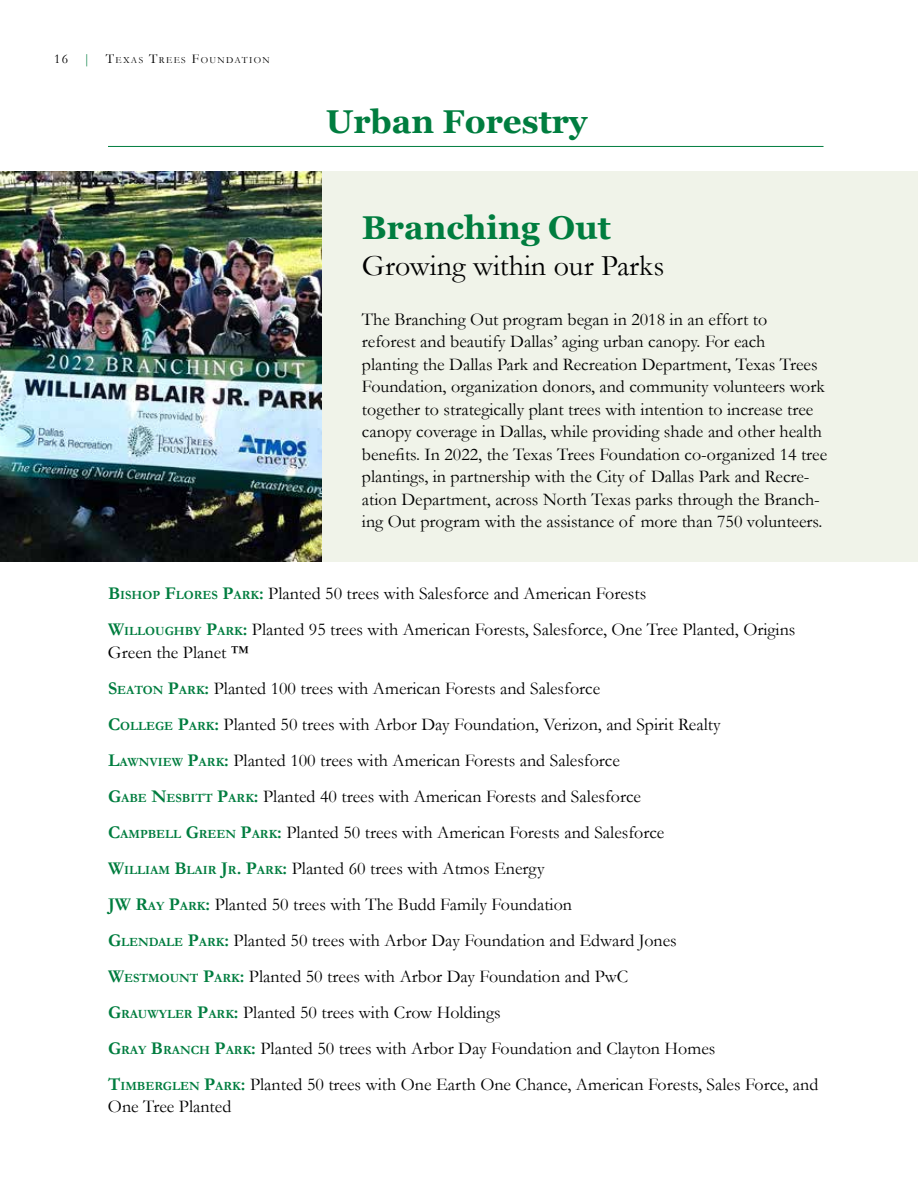
<style>
.page{position:relative;width:918px;height:1188px;background:#fff}
.page>*{position:absolute;margin:0;border:0;box-sizing:border-box;transform-origin:0 0}
.t1{font:700 33px "Georgia";color:#007d3f}
.t2{font:30px "Garamond";color:#000}
.t3{font:18px/36px "Garamond";color:#000}
.t4{font:9.45px "Garamond";letter-spacing:.145em;color:#000}
.s1{font-size:13.5px}
.s2{font-size:13.5px;color:#007d3f}
.s3{font-weight:700;color:#007d3f}
.s4{font-weight:700;font-size:12.6px;color:#007d3f}
</style>
<div class="page">
<div style="left:0;top:171px;width:918px;height:391px;background:#f0f3e9"></div>
<hr style="left:108px;top:146px;width:716px;height:1px;background:#007d3f">
<img style="left:0;top:171px;width:321px;height:391px">
<p class="t4" style="left:54px;top:54px;width:217px"><span class="s1">16</span> <span class="s2">|</span> <span class="s1">T</span>EXAS <span class="s1">T</span>REES <span class="s1">F</span>OUNDATION</p>
<h1 class="t1" style="left:326px;top:100px;width:263px">Urban Forestry</h1>
<h1 class="t1" style="left:362px;top:207px;width:250px">Branching Out</h1>
<h2 class="t2" style="left:362px;top:246px;width:304px">Growing within our Parks</h2>
<p class="t3" style="left:362px;top:307px;width:467px;line-height:22.5px">The Branching Out program began in 2018 in an effort to<br>reforest and beautify Dallas’ aging urban canopy. For each<br>planting the Dallas Park and Recreation Department, Texas Trees Foundation, organization donors, and community volunteers work together to strategically plant trees with intention to increase tree canopy coverage in Dallas, while providing shade and other health benefits. In 2022, the Texas Trees Foundation co-organized 14 tree plantings, in partnership with the City of Dallas Park and Recre&shy;ation Department, across North Texas parks through the Branch&shy;ing Out program with the assistance of more than 750 volunteers.</p>
<p class="t3" style="left:108px;top:575px;width:689px"><span class="s3">B</span><span class="s4">ISHOP</span> <span class="s3">F</span><span class="s4">LORES</span> <span class="s3">P</span><span class="s4">ARK</span><span class="s3">:</span> Planted 50 trees with Salesforce and American Forests<br><span class="s3">W</span><span class="s4">ILLOUGHBY</span> <span class="s3">P</span><span class="s4">ARK</span><span class="s3">:</span> Planted 95 trees with American Forests, Salesforce, One Tree Planted, Origins</p>
<p class="t3" style="left:108px;top:634px;width:712px">Green the Planet ™<br><span class="s3">S</span><span class="s4">EATON</span> <span class="s3">P</span><span class="s4">ARK</span><span class="s3">:</span> Planted 100 trees with American Forests and Salesforce<br><span class="s3">C</span><span class="s4">OLLEGE</span> <span class="s3">P</span><span class="s4">ARK</span><span class="s3">:</span> Planted 50 trees with Arbor Day Foundation, Verizon, and Spirit Realty<br><span class="s3">L</span><span class="s4">AWNVIEW</span> <span class="s3">P</span><span class="s4">ARK</span><span class="s3">:</span> Planted 100 trees with American Forests and Salesforce<br><span class="s3">G</span><span class="s4">ABE</span> <span class="s3">N</span><span class="s4">ESBITT</span> <span class="s3">P</span><span class="s4">ARK</span><span class="s3">:</span> Planted 40 trees with American Forests and Salesforce<br><span class="s3">C</span><span class="s4">AMPBELL</span> <span class="s3">G</span><span class="s4">REEN</span> <span class="s3">P</span><span class="s4">ARK</span><span class="s3">:</span> Planted 50 trees with American Forests and Salesforce<br><span class="s3">W</span><span class="s4">ILLIAM</span> <span class="s3">B</span><span class="s4">LAIR</span> <span class="s3">J</span><span class="s4">R</span><span class="s3">. P</span><span class="s4">ARK</span><span class="s3">:</span> Planted 60 trees with Atmos Energy<br><span class="s3">JW R</span><span class="s4">AY</span> <span class="s3">P</span><span class="s4">ARK</span><span class="s3">:</span> Planted 50 trees with The Budd Family Foundation<br><span class="s3">G</span><span class="s4">LENDALE</span> <span class="s3">P</span><span class="s4">ARK</span><span class="s3">:</span> Planted 50 trees with Arbor Day Foundation and Edward Jones<br><span class="s3">W</span><span class="s4">ESTM OUNT</span> <span class="s3">P</span><span class="s4">ARK</span><span class="s3">:</span> Planted 50 trees with Arbor Day Foundation and PwC<br><span class="s3">G</span><span class="s4">RAUWYLER</span> <span class="s3">P</span><span class="s4">ARK</span><span class="s3">:</span> Planted 50 trees with Crow Holdings<br><span class="s3">G</span><span class="s4">RAY</span> <span class="s3">B</span><span class="s4">RANCH</span> <span class="s3">P</span><span class="s4">ARK</span><span class="s3">:</span> Planted 50 trees with Arbor Day Foundation and Clayton Homes<br><span class="s3">T</span><span class="s4">IMBERGLEN</span> <span class="s3">P</span><span class="s4">ARK</span><span class="s3">:</span> Planted 50 trees with One Earth One Chance, American Forests, Sales Force, and</p>
<p class="t3" style="left:108px;top:1088px;width:125px">One Tree Planted</p>
</div>
